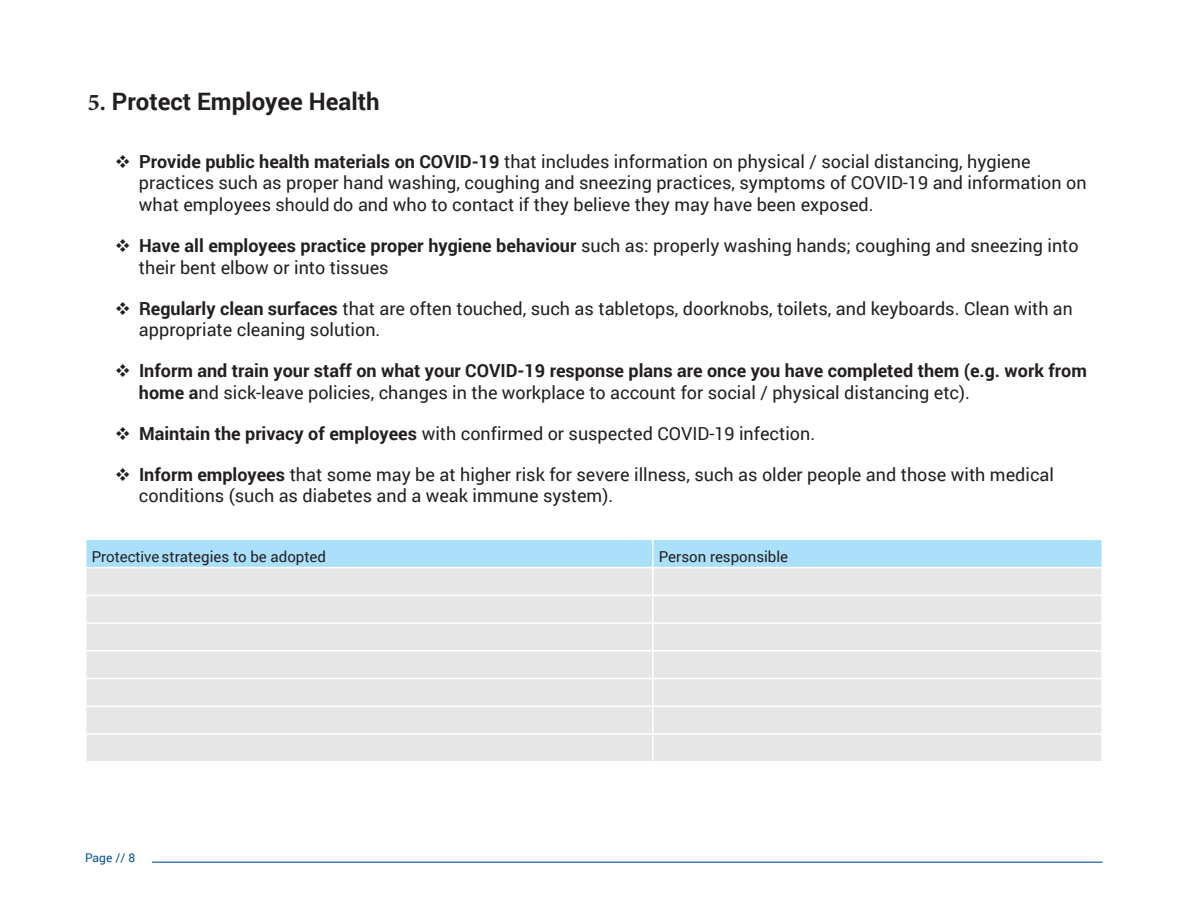
<style>
.page{position:relative;width:1188px;height:918px;background:#fff}
.page>*{position:absolute;margin:0;border:0;box-sizing:border-box;transform-origin:0 0}
.t1{font:700 24px "Roboto";color:#231f20}
.t2{font:18px/21.6px "Roboto";color:#231f20}
.t3{font:700 18px/21.6px "Roboto";color:#231f20}
.t4{font:15px "Roboto";color:#231f20}
.t5{font:12px "Roboto";color:#005294}
.s1{font-family:"Minion Pro"}
.s2{font-weight:700}
.s3{font-style:inherit}
.s4{font-weight:400}
</style>
<div class="page">
<hr style="left:152px;top:862px;width:950px;height:1px;background:#005294">
<div style="left:87px;top:540px;width:1014px;height:27px;background:#aae0f9"></div>
<div style="left:87px;top:568px;width:1014px;height:193px;background:#e7e6e6"></div>
<hr style="left:652px;top:568px;width:2px;height:27px;background:#fff">
<hr style="left:85px;top:595px;width:568px;height:1px;background:#fff">
<hr style="left:653px;top:595px;width:450px;height:1px;background:#fff">
<hr style="left:652px;top:596px;width:2px;height:26px;background:#fff">
<hr style="left:85px;top:622px;width:568px;height:2px;background:#fff">
<hr style="left:653px;top:622px;width:450px;height:2px;background:#fff">
<hr style="left:652px;top:624px;width:2px;height:26px;background:#fff">
<hr style="left:85px;top:650px;width:568px;height:2px;background:#fff">
<hr style="left:653px;top:650px;width:450px;height:2px;background:#fff">
<hr style="left:652px;top:652px;width:2px;height:26px;background:#fff">
<hr style="left:85px;top:678px;width:568px;height:1px;background:#fff">
<hr style="left:653px;top:678px;width:450px;height:1px;background:#fff">
<hr style="left:652px;top:679px;width:2px;height:26px;background:#fff">
<hr style="left:85px;top:705px;width:568px;height:2px;background:#fff">
<hr style="left:653px;top:705px;width:450px;height:2px;background:#fff">
<hr style="left:652px;top:707px;width:2px;height:26px;background:#fff">
<hr style="left:85px;top:733px;width:568px;height:2px;background:#fff">
<hr style="left:653px;top:733px;width:450px;height:2px;background:#fff">
<hr style="left:652px;top:735px;width:2px;height:26px;background:#fff">
<hr style="left:652px;top:540px;width:2px;height:27px;background:#fff">
<h1 class="t1" style="left:88px;top:85px;width:294px"><span class="s1">5.</span> Protect Employee Health</h1>
<p class="t2" style="left:139px;top:150px;width:949px;text-indent:-24px">❖ <span class="s2">Provide public health materials on COVID-19</span> that includes information on physical / social distancing, hygiene practices such as proper hand washing, coughing and sneezing practices, symptoms of COVID-19 and information on what employees <span class="s3">should</span> do and who to contact if they believe they may have been exposed.</p>
<p class="t2" style="left:139px;top:234px;width:941px;text-indent:-24px">❖ <span class="s2">Have all employees practice</span> <span class="s2">proper</span> <span class="s2">hygiene behaviour</span> such as: properly washing hands; coughing and sneezing into their bent elbow or into tissues</p>
<p class="t2" style="left:139px;top:297px;width:935px;text-indent:-24px">❖ <span class="s2">Regularly clean surfaces</span> that are often touched, such as tabletops, doorknobs, toilets, and keyboards. Clean with <span class="s3">an </span>appropriate cleaning solution.</p>
<p class="t3" style="left:139px;top:359px;width:949px;text-indent:-24px">❖ Inform and train your staff on what your COVID-19 response plans are once you have completed them (e.g. work from home a<span class="s4">nd sick-leave policies, changes in the workplace to account for social / physical distancing etc).</span></p>
<p class="t2" style="left:115px;top:422px;width:702px">❖ <span class="s2">Maintain the privacy of employees</span> with confirmed or suspected COVID-19 infection.</p>
<p class="t2" style="left:139px;top:463px;width:917px;text-indent:-24px">❖ <span class="s2">Inform employees</span> that some may be at higher risk for severe illness, such as older people and those with medical conditions (such as diabetes and a weak immune system).</p>
<p class="t4" style="left:92px;top:546px;width:236px"><span class="s3">Protective</span> strategies to be adopted</p>
<p class="t4" style="left:659px;top:546px;width:131px">Person responsible</p>
<p class="t5" style="left:85px;top:849px;width:52px">Page // 8</p>
</div>
